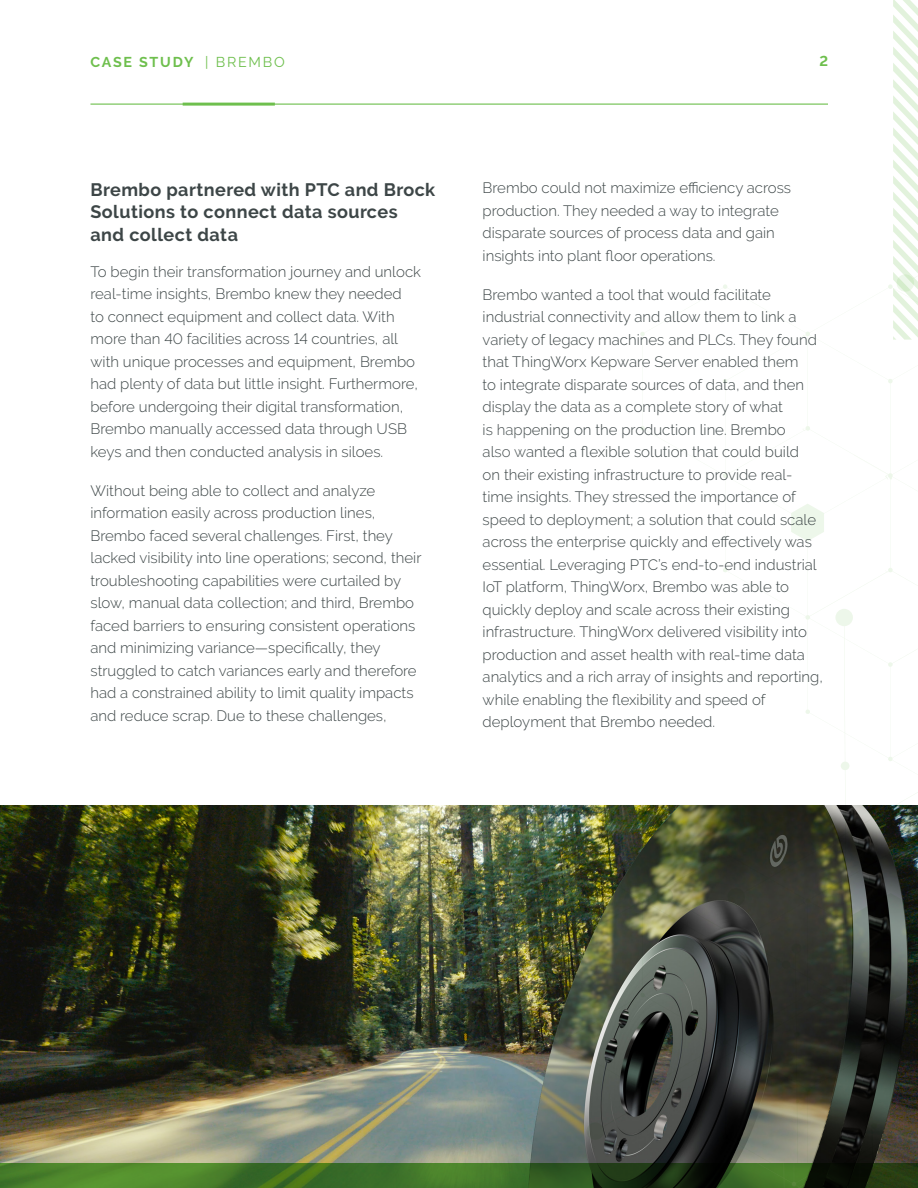
<style>
.page{position:relative;width:918px;height:1188px;background:#fff}
.page>*{position:absolute;margin:0;border:0;box-sizing:border-box;transform-origin:0 0}
.t1{font:700 18px/22.5px "PTC Raleway";letter-spacing:.025em;color:#3d4647}
.Body{font:300 15px/22.5px "PTC Raleway";color:#3d4647}
.t2{font:700 14.25px "PTC Raleway";letter-spacing:.12em;color:#6ebf4d}
.s1{font-weight:400}
</style>
<div class="page">
<hr style="left:90px;top:104px;width:738px;height:1px;background:#6ebf4d">
<svg style="left:403px;top:0;width:515px;height:570px"></svg>
<img style="left:0;top:806px;width:918px;height:382px">
<hr style="left:183px;top:103px;width:92px;height:3px;background:#6ebf4d">
<p class="t2" style="left:90px;top:54px;width:196px">CASE STUDY <span class="s1">| BREMBO</span></p>
<p class="t2" style="left:819px;top:53px;width:10px">2</p>
<h2 class="t1" style="left:90px;top:178px;width:346px">Brembo partnered with PTC and Brock<br>Solutions to connect data sources and collect data</h2>
<p class="Body" style="left:90px;top:260px;width:332px">To begin their transformation journey and unlock real-time insights, Brembo knew they needed<br>to connect equipment and collect data. With more than 40 facilities across 14 countries, all with unique processes and equipment, Brembo had plenty of data but little insight. Furthermore, before undergoing their digital transformation, Brembo manually accessed data through USB keys and then conducted analysis in siloes.</p>
<p class="Body" style="left:90px;top:479px;width:332px">Without being able to collect and analyze information easily across production lines, Brembo faced several challenges. First, they lacked visibility into line operations; second, their troubleshooting capabilities were curtailed by slow, manual data collection; and third, Brembo faced barriers to ensuring consistent operations and minimizing variance—specifically, they struggled to catch variances early and therefore had a constrained ability to limit quality impacts and reduce scrap. Due to these challenges,</p>
<p class="Body" style="left:483px;top:176px;width:310px">Brembo could not maximize efficiency across production. They needed a way to integrate disparate sources of process data and gain insights into plant floor operations.</p>
<p class="Body" style="left:483px;top:283px;width:342px">Brembo wanted a tool that would facilitate industrial connectivity and allow them to link a variety of legacy machines and PLCs. They found that ThingWorx Kepware Server enabled them<br>to integrate disparate sources of data, and then display the data as a complete story of what<br>is happening on the production line. Brembo<br>also wanted a flexible solution that could build<br>on their existing infrastructure to provide real&shy;time insights. They stressed the importance of speed to deployment; a solution that could scale across the enterprise quickly and effectively was essential. Leveraging PTC’s end-to-end industrial IoT platform, ThingWorx, Brembo was able to quickly deploy and scale across their existing infrastructure. ThingWorx delivered visibility into production and asset health with real-time data analytics and a rich array of insights and reporting, while enabling the flexibility and speed of deployment that Brembo needed.</p>
</div>
